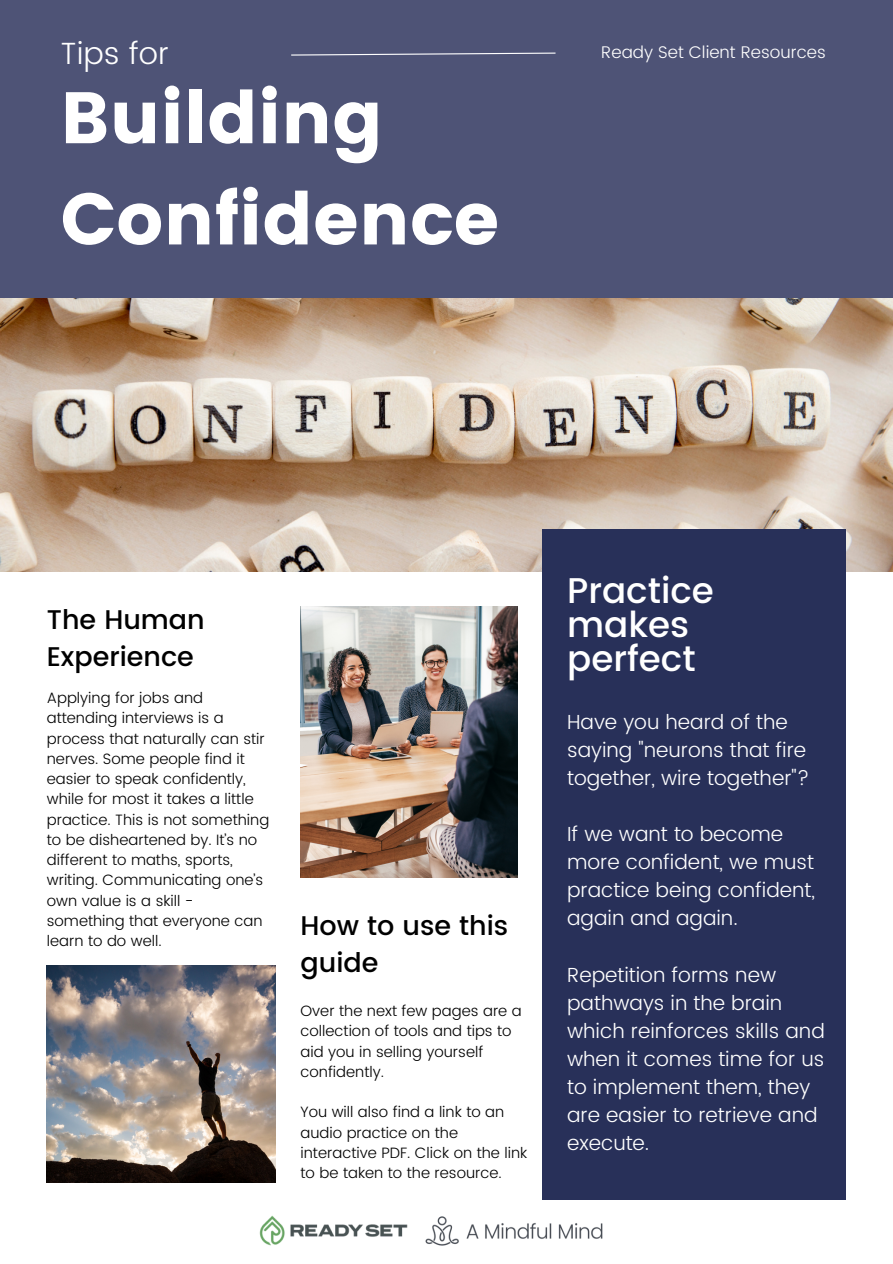
<style>
.page{position:relative;width:893px;height:1264px;background:#fff}
.page>*{position:absolute;margin:0;border:0;box-sizing:border-box;transform-origin:0 0}
.t1{font:72.75px/101.1px "Poppins";color:#fff}
.t2{font:500 35.7px/33.8px "Poppins";color:#fff}
.t3{font:300 30.6px "Poppins";color:#fff}
.t4{font:500 27px/37px "Poppins";color:#000}
.t5{font:300 20.4px/28px "Poppins";color:#fff}
.t6{font:300 16.95px "Poppins";color:#fff}
.t7{font:300 15px/20.2px "Poppins";color:#000}
</style>
<div class="page">
<img style="left:0;top:297px;width:892px;height:275px">
<img style="left:47px;top:965px;width:228px;height:217px">
<img style="left:300px;top:606px;width:217px;height:271px">
<div style="left:0;top:0;width:892px;height:297px;background:#4e5376"></div>
<div style="left:542px;top:529px;width:303px;height:670px;background:#283059"></div>
<svg style="left:291px;top:52px;width:265px;height:4px"></svg>
<img style="left:245px;top:1173px;width:163px;height:73px">
<img style="left:426px;top:1216px;width:176px;height:29px">
<p class="t3" style="left:60px;top:36px;width:110px">Tips for</p>
<p class="t1" style="left:60px;top:68px;width:440px">Building<br>Confidence</p>
<p class="t6" style="left:601px;top:42px;width:226px">Ready Set Client Resources</p>
<p class="t4" style="left:47px;top:601px;width:159px">The Human<br>Experience</p>
<p class="t7" style="left:47px;top:687px;width:224px">Applying for jobs and attending interviews is a process that naturally can stir nerves. Some people find it easier to speak confidently, while for most it takes a little practice. This is not something to be disheartened by. It’s no different to maths, sports, writing. Communicating one’s own value is a skill - something that everyone can learn to do well.</p>
<p class="t4" style="left:300px;top:907px;width:209px">How to use this guide</p>
<p class="t7" style="left:300px;top:1000px;width:223px">Over the next few pages are a collection of tools and tips to aid you in selling yourself confidently.</p>
<p class="t7" style="left:300px;top:1102px;width:228px">You will also find a link to an audio practice on the interactive PDF. Click on the link to be taken to the resource.</p>
<p class="t2" style="left:567px;top:574px;width:148px">Practice makes perfect</p>
<p class="t5" style="left:567px;top:707px;width:244px">Have you heard of the saying "neurons that fire together, wire together"?</p>
<p class="t5" style="left:567px;top:820px;width:249px">If we want to become more confident, we must practice being confident, again and again.</p>
<p class="t5" style="left:567px;top:960px;width:259px">Repetition forms new pathways in the brain which reinforces skills and when it comes time for us to implement them, they are easier to retrieve and execute.</p>
</div>
